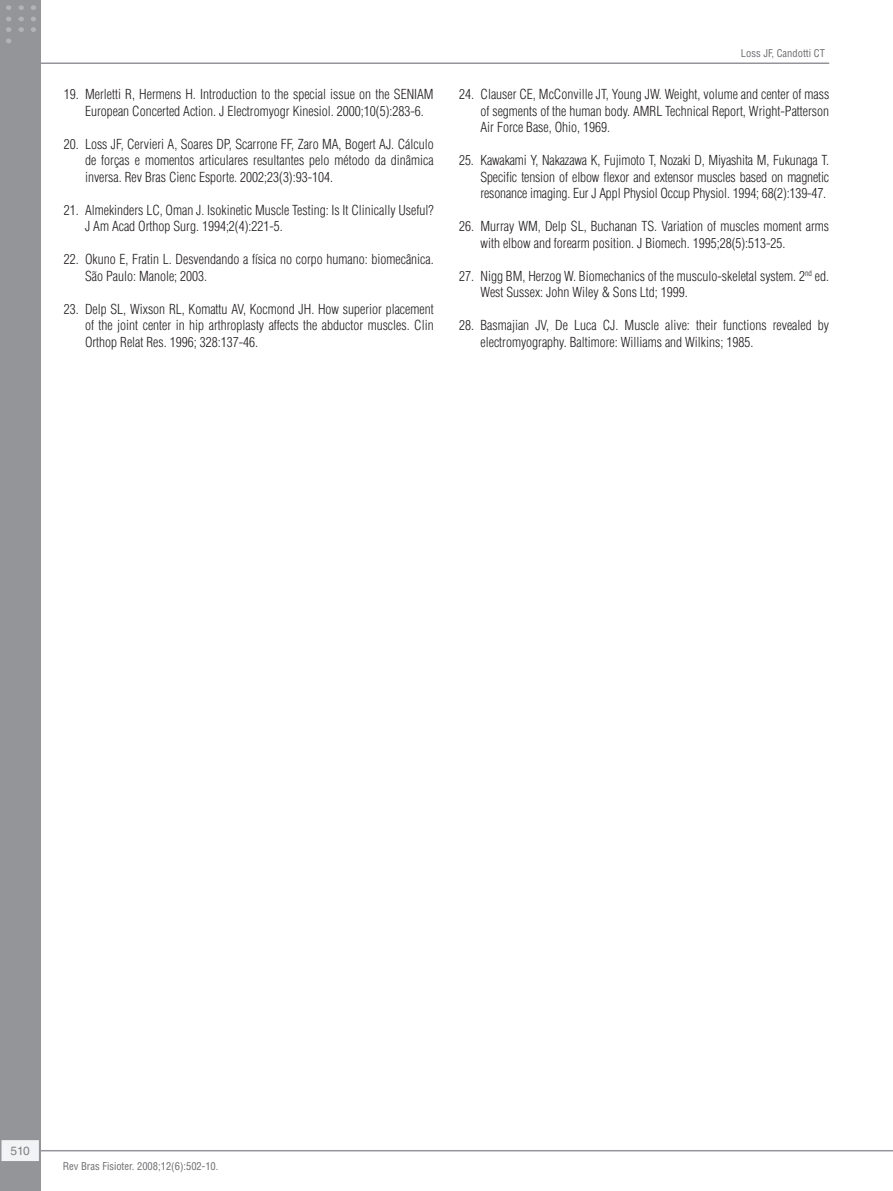
<style>
.page{position:relative;width:893px;height:1191px;background:#fff}
.page>*{position:absolute;margin:0;border:0;box-sizing:border-box;transform-origin:0 0}
.z05_4_referencias{font:300 condensed 13.5px/16.5px "Helvetica LT Std";color:#231f20}
.t1{font:12px "Helvetica LT Std";color:#808285}
.t2{font:condensed 10.5px "Helvetica LT Std";color:#6c6d70}
</style>
<div class="page">
<hr style="left:14px;top:1150px;width:879px;height:1px;background:#939598">
<hr style="left:13px;top:62px;width:816px;height:2px;background:#939598">
<div style="left:0;top:0;width:40px;height:1191px;background:#939598"></div>
<div style="left:1px;top:1139px;width:39px;height:22px;background:#f2f3f4"></div>
<div style="left:0;top:1138px;width:40px;height:24px;border:2px solid #939598"></div>
<svg style="left:6px;top:39px;width:5px;height:4px"></svg>
<svg style="left:6px;top:27px;width:5px;height:5px"></svg>
<svg style="left:6px;top:17px;width:5px;height:4px"></svg>
<svg style="left:6px;top:5px;width:5px;height:5px"></svg>
<svg style="left:19px;top:27px;width:5px;height:5px"></svg>
<svg style="left:19px;top:17px;width:5px;height:4px"></svg>
<svg style="left:19px;top:5px;width:5px;height:5px"></svg>
<svg style="left:31px;top:27px;width:5px;height:5px"></svg>
<svg style="left:31px;top:17px;width:5px;height:4px"></svg>
<svg style="left:31px;top:5px;width:5px;height:5px"></svg>
<p class="z05_4_referencias" style="left:85px;top:86px;width:350px;text-indent:-21px">19. Merletti R, Hermens H. Introduction to the special issue on the SENIAM<br>European Concerted Action. J Electromyogr Kinesiol. 2000;10(5):283-6.</p>
<p class="z05_4_referencias" style="left:85px;top:135px;width:350px;text-align:justify;text-indent:-21px">20. Loss JF, Cervieri A, Soares DP, Scarrone FF, Zaro MA, Bogert AJ. Cálculo de forças e momentos articulares resultantes pelo método da dinâmica inversa. Rev Bras Cienc Esporte. 2002;23(3):93-104.</p>
<p class="z05_4_referencias" style="left:85px;top:201px;width:350px;text-indent:-21px">21. Almekinders LC, Oman J. Isokinetic Muscle Testing: Is It Clinically Useful?<br>J Am Acad Orthop Surg. 1994;2(4):221-5.</p>
<p class="z05_4_referencias" style="left:85px;top:251px;width:350px;text-indent:-21px">22. Okuno E, Fratin L. Desvendando a física no corpo humano: biomecânica.<br>São Paulo: Manole; 2003.</p>
<p class="z05_4_referencias" style="left:85px;top:300px;width:350px;text-align:justify;text-indent:-21px">23. Delp SL, Wixson RL, Komattu AV, Kocmond JH. How superior placement of the joint center in hip arthroplasty affects the abductor muscles. Clin Orthop Relat Res. 1996; 328:137-46.</p>
<p class="t2" style="left:741px;top:46px;width:85px">Loss JF, Candotti CT</p>
<p class="z05_4_referencias" style="left:480px;top:86px;width:350px;text-align:justify;text-indent:-21px">24. Clauser CE, McConville JT, Young JW. Weight, volume and center of mass of segments of the human body. AMRL Technical Report, Wright-Patterson Air Force Base, Ohio, 1969.</p>
<p class="z05_4_referencias" style="left:480px;top:152px;width:350px;text-align:justify;text-indent:-21px">25. Kawakami Y, Nakazawa K, Fujimoto T, Nozaki D, Miyashita M, Fukunaga T.<br>Specific tension of elbow flexor and extensor muscles based on magnetic resonance imaging. Eur J Appl Physiol Occup Physiol. 1994; 68(2):139-47.</p>
<p class="z05_4_referencias" style="left:480px;top:218px;width:350px;text-indent:-21px">26. Murray WM, Delp SL, Buchanan TS. Variation of muscles moment arms with elbow and forearm position. J Biomech. 1995;28(5):513-25.</p>
<p class="z05_4_referencias" style="left:480px;top:267px;width:350px;text-indent:-21px">27. Nigg BM, Herzog W. Biomechanics of the musculo-skeletal system. 2<sup>nd</sup> ed.<br>West Sussex: John Wiley &amp; Sons Ltd; 1999.</p>
<p class="z05_4_referencias" style="left:480px;top:317px;width:350px;text-indent:-21px">28. Basmajian JV, De Luca CJ. Muscle alive: their functions revealed by electromyography. Baltimore: Williams and Wilkins; 1985.</p>
<p class="t1" style="left:11px;top:1143px;width:21px">510</p>
<p class="t2" style="left:63px;top:1160px;width:157px">Rev Bras Fisioter. 2008;12(6):502-10.</p>
</div>
